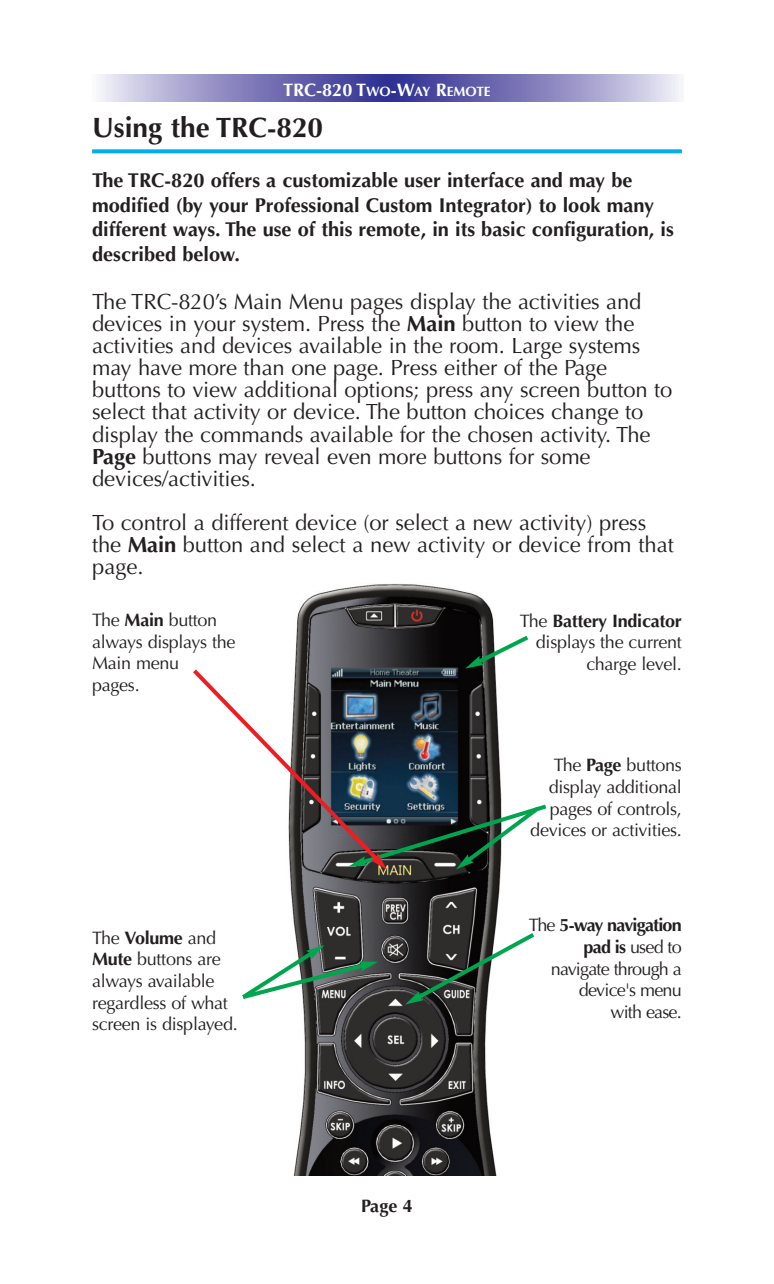
<style>
.page{position:relative;width:774px;height:1284px;background:#fff}
.page>*{position:absolute;margin:0;border:0;box-sizing:border-box;transform-origin:0 0}
.t1{font:700 28px "Optima LT Std";color:#231f20}
.t2{font:22px/22px "Optima LT Std";letter-spacing:-.005em;color:#231f20}
.t3{font:700 20px/24.4px "Optima LT Std";color:#231f20}
.t4{font:18px/21.6px "Optima LT Std";letter-spacing:-.015em;color:#231f20}
.t5{font:18px/21.6px "Optima LT Std";letter-spacing:-.045em;color:#231f20;text-align:right}
.t6{font:700 18px "Optima LT Std";color:#fff}
.t7{font:700 18px "Optima LT Std";color:#231f20}
.s1{font-size:13.6px}
.s2{font-weight:700}
</style>
<div class="page">
<svg style="left:92px;top:149px;width:589px;height:4px;background:#14b4f0"></svg>
<svg style="left:100px;top:75px;width:579px;height:27px;background:#8784be"></svg>
<img style="left:289px;top:583px;width:212px;height:592px">
<svg style="left:405px;top:929px;width:130px;height:75px"></svg>
<svg style="left:242px;top:945px;width:136px;height:57px"></svg>
<svg style="left:193px;top:632px;width:354px;height:237px"></svg>
<p class="t6" style="left:283px;top:82px;width:209px">TRC-820 T<span class="s1">WO</span>-W<span class="s1">AY</span> R<span class="s1">EMOTE</span></p>
<p class="t1" style="left:92px;top:116px;width:232px">Using the TRC-820</p>
<p class="t3" style="left:92px;top:170px;width:583px">The TRC-820 offers a customizable user interface and may be modified (by your Professional Custom Integrator) to look many different ways. The use of this remote, in its basic configuration, is described below.</p>
<p class="t2" style="left:92px;top:293px;width:581px">The TRC-820’s Main Menu pages display the activities and devices in your system. Press the <span class="s2">Main</span> button to view the activities and devices available in the room. Large systems may have more than one page. Press either of the Page buttons to view additional options; press any screen button to select that activity or device. The button choices change to display the commands available for the chosen activity. The <span class="s2">Page</span> buttons may reveal even more buttons for some devices/activities.</p>
<p class="t2" style="left:92px;top:513px;width:582px">To control a different device (or select a new activity) press the <span class="s2">Main</span> button and select a new activity or device from that page.</p>
<p class="t4" style="left:92px;top:610px;width:145px">The <span class="s2">Main</span> button always displays the<br>Main menu<br>pages.</p>
<p class="t4" style="left:92px;top:928px;width:147px">The <span class="s2">Volume</span> and<br><span class="s2">Mute</span> buttons are always available regardless of what screen is displayed.</p>
<p class="t7" style="left:361px;top:1198px;width:53px">Page 4</p>
<p class="t4" style="left:519px;top:611px;width:163px;text-align:right">The <span class="s2">Battery Indicator </span>displays the current charge level.</p>
<p class="t4" style="left:530px;top:756px;width:153px;text-align:right">The <span class="s2">Page</span> buttons display additional pages of controls, devices or activities.</p>
<p class="t5" style="left:528px;top:916px;width:154px">The <span class="s2">5-way navigation pad is</span> used to navigate through a device's menu<br>with ease.</p>
</div>
